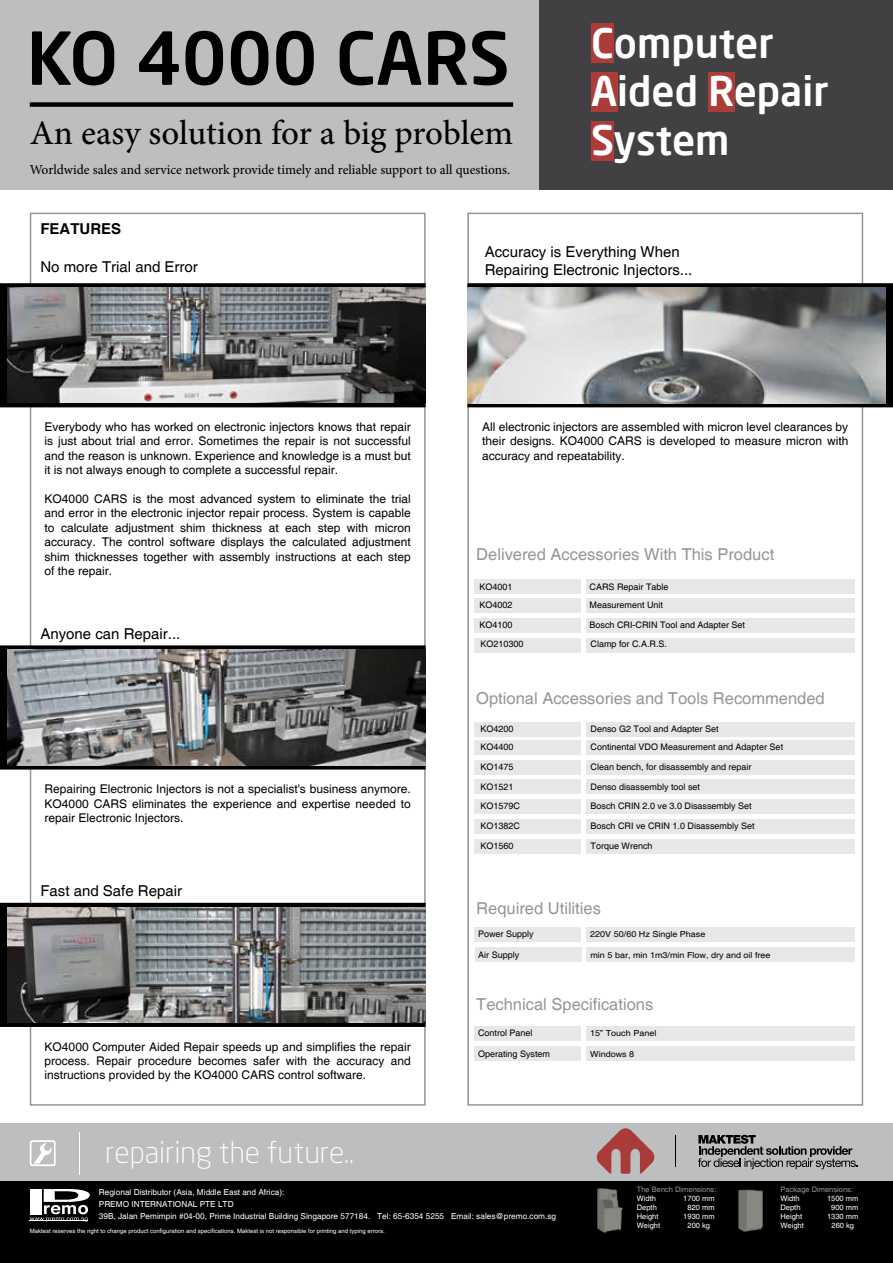
<style>
.page{position:relative;width:893px;height:1263px;background:#fff}
.page>*{position:absolute;margin:0;border:0;box-sizing:border-box;transform-origin:0 0}
.t1{font:500 72px "Neo Sans Pro";color:#000}
.t2{font:500 40.5px/48.6px "Neo Sans Pro";color:#fff}
.t3{font:34.05px "Adobe Hebrew";letter-spacing:-.005em;color:#000}
.t4{font:300 29.7px "Neo Sans";color:#fff}
.t5{font:16.5px "Helvetica";color:#939598}
.t6{font:15px/18px "Helvetica";color:#000}
.t7{font:700 15px "Helvetica";color:#000}
.t8{font:13.5px "Adobe Hebrew";color:#000}
.t9{font:12px/14.4px "Helvetica";color:#000;text-align:justify}
.t10{font:9px/18.8px "Helvetica";color:#000}
.t11{font:8.4px "Helvetica";color:#000;scale:1.08 1}
.t12{font:8.25px/12px "Helvetica";color:#fff}
.t13{font:7.5px "Helvetica";color:#fff}
.t14{font:7.5px "Helvetica";color:#939598}
.t15{font:6px "Helvetica";color:#fff}
</style>
<div class="page">
<div style="left:0;top:1124px;width:893px;height:139px;background:#bcbec0"></div>
<div style="left:0;top:0;width:680px;height:190px;background:#bcbec0"></div>
<svg style="left:596px;top:1128px;width:59px;height:46px"></svg>
<hr style="left:675px;top:1135px;width:1px;height:32px;background:#000">
<svg style="left:698px;top:1135px;width:160px;height:34px"></svg>
<div style="left:0;top:1181px;width:893px;height:82px;background:#000"></div>
<div style="left:30px;top:102px;width:483px;height:5px;background:#000"></div>
<hr style="left:80px;top:1132px;width:1px;height:42px;background:#fff">
<svg style="left:30px;top:1140px;width:26px;height:26px"></svg>
<svg style="left:30px;top:1189px;width:60px;height:32px"></svg>
<hr style="left:30px;top:1221px;width:58px;height:1px;background:#fff">
<svg style="left:0;top:645px;width:426px;height:125px;background:#272727"></svg>
<div style="left:540px;top:0;width:353px;height:190px;background:#414042"></div>
<svg style="left:467px;top:283px;width:426px;height:124px;background:#151515"></svg>
<svg style="left:0;top:903px;width:426px;height:124px;background:#0b0b0b"></svg>
<svg style="left:0;top:283px;width:426px;height:124px;background:#050505"></svg>
<img style="left:467px;top:287px;width:419px;height:116px">
<img style="left:7px;top:907px;width:419px;height:115px">
<img style="left:7px;top:287px;width:419px;height:116px">
<img style="left:7px;top:650px;width:419px;height:115px">
<div style="left:586px;top:722px;width:269px;height:14px;background:#e6e7e8"></div>
<div style="left:474px;top:722px;width:107px;height:14px;background:#e6e7e8"></div>
<div style="left:586px;top:741px;width:269px;height:14px;background:#e6e7e8"></div>
<div style="left:474px;top:741px;width:107px;height:14px;background:#e6e7e8"></div>
<div style="left:586px;top:760px;width:269px;height:14px;background:#e6e7e8"></div>
<div style="left:474px;top:760px;width:107px;height:14px;background:#e6e7e8"></div>
<div style="left:586px;top:780px;width:269px;height:14px;background:#e6e7e8"></div>
<div style="left:474px;top:780px;width:107px;height:14px;background:#e6e7e8"></div>
<div style="left:586px;top:799px;width:269px;height:14px;background:#e6e7e8"></div>
<div style="left:474px;top:799px;width:107px;height:14px;background:#e6e7e8"></div>
<div style="left:586px;top:819px;width:269px;height:15px;background:#e6e7e8"></div>
<div style="left:474px;top:819px;width:107px;height:15px;background:#e6e7e8"></div>
<div style="left:586px;top:839px;width:269px;height:15px;background:#e6e7e8"></div>
<div style="left:474px;top:839px;width:107px;height:15px;background:#e6e7e8"></div>
<div style="left:586px;top:579px;width:269px;height:15px;background:#e6e7e8"></div>
<div style="left:474px;top:579px;width:107px;height:15px;background:#e6e7e8"></div>
<div style="left:586px;top:598px;width:269px;height:14px;background:#e6e7e8"></div>
<div style="left:474px;top:598px;width:107px;height:14px;background:#e6e7e8"></div>
<div style="left:586px;top:618px;width:269px;height:14px;background:#e6e7e8"></div>
<div style="left:474px;top:618px;width:107px;height:14px;background:#e6e7e8"></div>
<div style="left:586px;top:638px;width:269px;height:14px;background:#e6e7e8"></div>
<div style="left:474px;top:638px;width:107px;height:14px;background:#e6e7e8"></div>
<div style="left:586px;top:927px;width:269px;height:14px;background:#e6e7e8"></div>
<div style="left:474px;top:927px;width:107px;height:14px;background:#e6e7e8"></div>
<div style="left:586px;top:948px;width:269px;height:14px;background:#e6e7e8"></div>
<div style="left:475px;top:948px;width:107px;height:14px;background:#e6e7e8"></div>
<div style="left:586px;top:1026px;width:269px;height:14px;background:#e6e7e8"></div>
<div style="left:474px;top:1026px;width:107px;height:14px;background:#e6e7e8"></div>
<div style="left:586px;top:1046px;width:269px;height:15px;background:#e6e7e8"></div>
<div style="left:474px;top:1046px;width:107px;height:15px;background:#e6e7e8"></div>
<div style="left:591px;top:23px;width:23px;height:40px;background:#ab3c39"></div>
<div style="left:591px;top:72px;width:27px;height:40px;background:#ab3c39"></div>
<div style="left:708px;top:72px;width:26px;height:40px;background:#ab3c39"></div>
<div style="left:591px;top:121px;width:23px;height:39px;background:#ab3c39"></div>
<img style="left:738px;top:1189px;width:25px;height:43px">
<img style="left:597px;top:1188px;width:26px;height:45px">
<h1 class="t1" style="left:27px;top:13px;width:485px">KO 4000 CARS</h1>
<h3 class="t3" style="left:30px;top:113px;width:485px">An easy solution for a big problem</h3>
<p class="t8" style="left:30px;top:161px;width:482px">Worldwide sales and service network provide timely and reliable support to all questions.</p>
<h2 class="t2" style="left:591px;top:18px;width:239px">Computer<br>Aided Repair<br>System</h2>
<p class="t7" style="left:40px;top:220px;width:82px">FEATURES</p>
<p class="t6" style="left:40px;top:258px;width:159px">No more Trial and Error</p>
<p class="t9" style="left:45px;top:420px;width:368px">Everybody who has worked on electronic injectors knows that repair is just about trial and error. Sometimes the repair is not successful and the reason is unknown. Experience and knowledge is a must but it is not always enough to complete a successful repair.</p>
<p class="t9" style="left:45px;top:492px;width:368px">KO4000 CARS is the most advanced system to eliminate the trial and error in the electronic injector repair process. System is capable to calculate adjustment shim thickness at each step with micron accuracy. The control software displays the calculated adjustment shim thicknesses together with assembly instructions at each step of the repair.</p>
<p class="t6" style="left:40px;top:625px;width:142px">Anyone can Repair...</p>
<p class="t9" style="left:45px;top:782px;width:368px">Repairing Electronic Injectors is not a specialist's business anymore.<br>KO4000 CARS eliminates the experience and expertise needed to repair Electronic Injectors.</p>
<p class="t6" style="left:40px;top:882px;width:143px">Fast and Safe Repair</p>
<p class="t9" style="left:45px;top:1040px;width:368px">KO4000 Computer Aided Repair speeds up and simplifies the repair process. Repair procedure becomes safer with the accuracy and instructions provided by the KO4000 CARS control software.</p>
<h3 class="t4" style="left:105px;top:1139px;width:250px">repairing the future..</h3>
<p class="t6" style="left:485px;top:244px;width:209px">Accuracy is Everything When<br>Repairing Electronic Injectors...</p>
<p class="t9" style="left:482px;top:420px;width:368px">All electronic injectors are assembled with micron level clearances by their designs. KO4000 CARS is developed to measure micron with accuracy and repeatability.</p>
<h3 class="t5" style="left:476px;top:544px;width:299px">Delivered Accessories With This Product</h3>
<p class="t10" style="left:480px;top:577px;width:35px">KO4001<br>KO4002</p>
<p class="t10" style="left:480px;top:616px;width:35px">KO4100</p>
<p class="t10" style="left:590px;top:577px;width:81px">CARS Repair Table<br>Measurement Unit</p>
<p class="t10" style="left:590px;top:616px;width:157px">Bosch CRI-CRIN Tool and Adapter Set</p>
<p class="t10" style="left:481px;top:635px;width:45px">KO210300</p>
<p class="t10" style="left:591px;top:635px;width:78px">Clamp for C.A.R.S.</p>
<h3 class="t5" style="left:476px;top:689px;width:350px">Optional Accessories and Tools Recommended</h3>
<p class="t10" style="left:481px;top:719px;width:35px">KO4200</p>
<p class="t10" style="left:591px;top:719px;width:130px">Denso G2 Tool and Adapter Set</p>
<p class="t10" style="left:481px;top:737px;width:35px">KO4400</p>
<p class="t10" style="left:591px;top:737px;width:194px">Continental VDO Measurement and Adapter Set</p>
<p class="t10" style="left:481px;top:758px;width:35px">KO1475</p>
<p class="t10" style="left:591px;top:758px;width:163px">Clean bench, for disassembly and repair</p>
<p class="t10" style="left:481px;top:777px;width:35px">KO1521</p>
<p class="t10" style="left:591px;top:777px;width:111px">Denso disassembly tool set</p>
<p class="t10" style="left:481px;top:797px;width:41px">KO1579C</p>
<p class="t10" style="left:591px;top:797px;width:163px">Bosch CRIN 2.0 ve 3.0 Disassembly Set</p>
<p class="t10" style="left:481px;top:816px;width:41px">KO1382C</p>
<p class="t10" style="left:591px;top:816px;width:166px">Bosch CRI ve CRIN 1.0 Disassembly Set</p>
<p class="t10" style="left:481px;top:837px;width:35px">KO1560</p>
<p class="t10" style="left:591px;top:837px;width:64px">Torque Wrench</p>
<h3 class="t5" style="left:476px;top:898px;width:126px">Required Utilities</h3>
<p class="t10" style="left:478px;top:925px;width:57px">Power Supply</p>
<p class="t11" style="left:590px;top:929px;width:108px">220V 50/60 Hz Single Phase</p>
<p class="t10" style="left:478px;top:945px;width:43px">Air Supply</p>
<p class="t11" style="left:590px;top:950px;width:168px">min 5 bar, min 1m3/min Flow, dry and oil free</p>
<h3 class="t5" style="left:476px;top:994px;width:178px">Technical Specifications</h3>
<p class="t10" style="left:478px;top:1024px;width:56px">Control Panel</p>
<p class="t11" style="left:590px;top:1028px;width:63px">15” Touch Panel</p>
<p class="t10" style="left:478px;top:1044px;width:74px">Operating System</p>
<p class="t11" style="left:590px;top:1049px;width:42px">Windows 8</p>
<p class="t12" style="left:99px;top:1186px;width:459px">Regional Distributor (Asia, Middle East and Africa):<br>PREMO INTERNATIONAL PTE LTD<br>39B, Jalan Pemimpin #04-00, Prime Industrial Building Singapore 577184. Tel: 65-6354 5255 Email: sales@premo.com.sg</p>
<p class="t15" style="left:30px;top:1227px;width:357px">Maktest reserves the right to change product configuration and specifications. Maktest is not responsible for printing and typing errors.</p>
<p class="t14" style="left:637px;top:1185px;width:81px">The Bench Dimensions:</p>
<p class="t13" style="left:637px;top:1194px;width:21px">Width</p>
<p class="t13" style="left:683px;top:1194px;width:33px">1700 mm</p>
<p class="t13" style="left:637px;top:1203px;width:22px">Depth</p>
<p class="t13" style="left:687px;top:1203px;width:29px">820 mm</p>
<p class="t13" style="left:637px;top:1212px;width:23px">Height</p>
<p class="t13" style="left:683px;top:1212px;width:33px">1930 mm</p>
<p class="t13" style="left:637px;top:1221px;width:25px">Weight</p>
<p class="t13" style="left:687px;top:1221px;width:24px">200 kg</p>
<p class="t14" style="left:780px;top:1185px;width:74px">Package Dimensions:</p>
<p class="t13" style="left:780px;top:1194px;width:21px">Width</p>
<p class="t13" style="left:827px;top:1194px;width:33px">1500 mm</p>
<p class="t13" style="left:780px;top:1203px;width:22px">Depth</p>
<p class="t13" style="left:831px;top:1203px;width:29px">900 mm</p>
<p class="t13" style="left:780px;top:1212px;width:23px">Height</p>
<p class="t13" style="left:827px;top:1212px;width:33px">1330 mm</p>
<p class="t13" style="left:780px;top:1221px;width:25px">Weight</p>
<p class="t13" style="left:831px;top:1221px;width:24px">260 kg</p>
</div>
